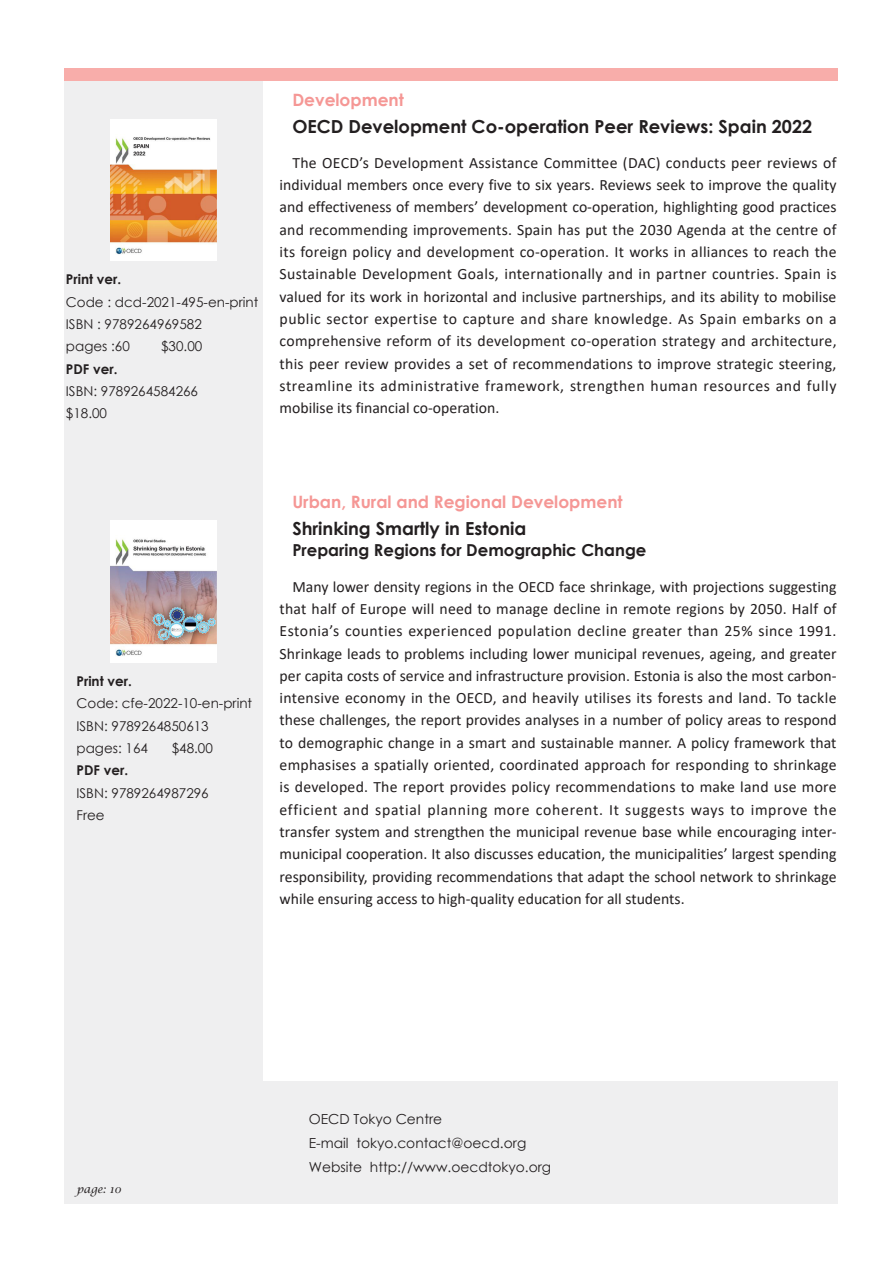
<style>
.page{position:relative;width:893px;height:1263px;background:#fff}
.page>*{position:absolute;margin:0;border:0;box-sizing:border-box;transform-origin:0 0}
.t1{font:700 18px "Century Gothic";color:#231f20}
.t2{font:700 16.95px "Century Gothic";color:#f59795}
.t3{font:700 16.5px "Century Gothic";color:#231f20}
.t4{font:15.75px/22.4px "Calibri";color:#231f20;text-align:justify}
.t5{font:13.8px/24.2px "Century Gothic";color:#231f20}
.t6{font:13.5px "Century Gothic";color:#231f20}
.t7{font:700 13.5px "Century Gothic";color:#231f20}
.t8{font:italic 10.65px "Lucida Calligraphy";color:#231f20}
</style>
<div class="page">
<div style="left:64px;top:81px;width:199px;height:1122px;background:#efeff0"></div>
<div style="left:64px;top:69px;width:774px;height:12px;background:#f8adaa"></div>
<div style="left:261px;top:1081px;width:577px;height:122px;background:#efeff0"></div>
<img style="left:111px;top:119px;width:106px;height:142px">
<img style="left:111px;top:521px;width:106px;height:141px">
<p class="t7" style="left:66px;top:269px;width:57px">Print ver.</p>
<p class="t6" style="left:66px;top:292px;width:194px">Code : dcd-2021-495-en-print</p>
<p class="t6" style="left:66px;top:315px;width:137px">ISBN : 9789264969582</p>
<p class="t6" style="left:66px;top:337px;width:65px">pages :60</p>
<p class="t6" style="left:161px;top:337px;width:43px">$30.00</p>
<p class="t7" style="left:66px;top:359px;width:53px">PDF ver.</p>
<p class="t6" style="left:66px;top:382px;width:134px">ISBN: 9789264584266</p>
<p class="t6" style="left:66px;top:404px;width:43px">$18.00</p>
<p class="t2" style="left:292px;top:87px;width:113px">Development</p>
<p class="t1" style="left:292px;top:113px;width:521px">OECD Development Co-operation Peer Reviews: Spain 2022</p>
<p class="t4" style="left:280px;top:151px;width:559px;text-indent:13px">The OECD’s Development Assistance Committee (DAC) conducts peer reviews of individual members once every five to six years. Reviews seek to improve the quality and effectiveness of members’ development co-operation, highlighting good practices and recommending improvements. Spain has put the 2030 Agenda at the centre of its foreign policy and development co-operation. It works in alliances to reach the Sustainable Development Goals, internationally and in partner countries. Spain is valued for its work in horizontal and inclusive partnerships, and its ability to mobilise public sector expertise to capture and share knowledge. As Spain embarks on a comprehensive reform of its development co-operation strategy and architecture, this peer review provides a set of recommendations to improve strategic steering, streamline its administrative framework, strengthen human resources and fully mobilise its financial co-operation.</p>
<p class="t7" style="left:77px;top:671px;width:57px">Print ver.</p>
<p class="t6" style="left:77px;top:694px;width:177px">Code: cfe-2022-10-en-print</p>
<p class="t6" style="left:77px;top:716px;width:134px">ISBN: 9789264850613</p>
<p class="t6" style="left:77px;top:739px;width:73px">pages: 164</p>
<p class="t6" style="left:172px;top:739px;width:43px">$48.00</p>
<p class="t7" style="left:77px;top:760px;width:53px">PDF ver.</p>
<p class="t6" style="left:77px;top:783px;width:134px">ISBN: 9789264987296</p>
<p class="t6" style="left:77px;top:806px;width:30px">Free</p>
<p class="t2" style="left:292px;top:489px;width:332px">Urban, Rural and Regional Development</p>
<p class="t1" style="left:292px;top:514px;width:236px">Shrinking Smartly in Estonia</p>
<p class="t3" style="left:292px;top:538px;width:356px">Preparing Regions for Demographic Change</p>
<p class="t4" style="left:280px;top:575px;width:559px;text-indent:13px">Many lower density regions in the OECD face shrinkage, with projections suggesting that half of Europe will need to manage decline in remote regions by 2050. Half of Estonia’s counties experienced population decline greater than 25% since 1991.<br>Shrinkage leads to problems including lower municipal revenues, ageing, and greater per capita costs of service and infrastructure provision. Estonia is also the most carbon&shy;intensive economy in the OECD, and heavily utilises its forests and land. To tackle these challenges, the report provides analyses in a number of policy areas to respond to demographic change in a smart and sustainable manner. A policy framework that emphasises a spatially oriented, coordinated approach for responding to shrinkage is developed. The report provides policy recommendations to make land use more efficient and spatial planning more coherent. It suggests ways to improve the transfer system and strengthen the municipal revenue base while encouraging inter&shy;municipal cooperation. It also discusses education, the municipalities’ largest spending responsibility, providing recommendations that adapt the school network to shrinkage while ensuring access to high-quality education for all students.</p>
<p class="t8" style="left:77px;top:1183px;width:46px">page: 10</p>
<p class="t5" style="left:309px;top:1106px;width:244px">OECD Tokyo Centre<br>E-mail tokyo.contact@oecd.org<br>Website http://www.oecdtokyo.org</p>
</div>
